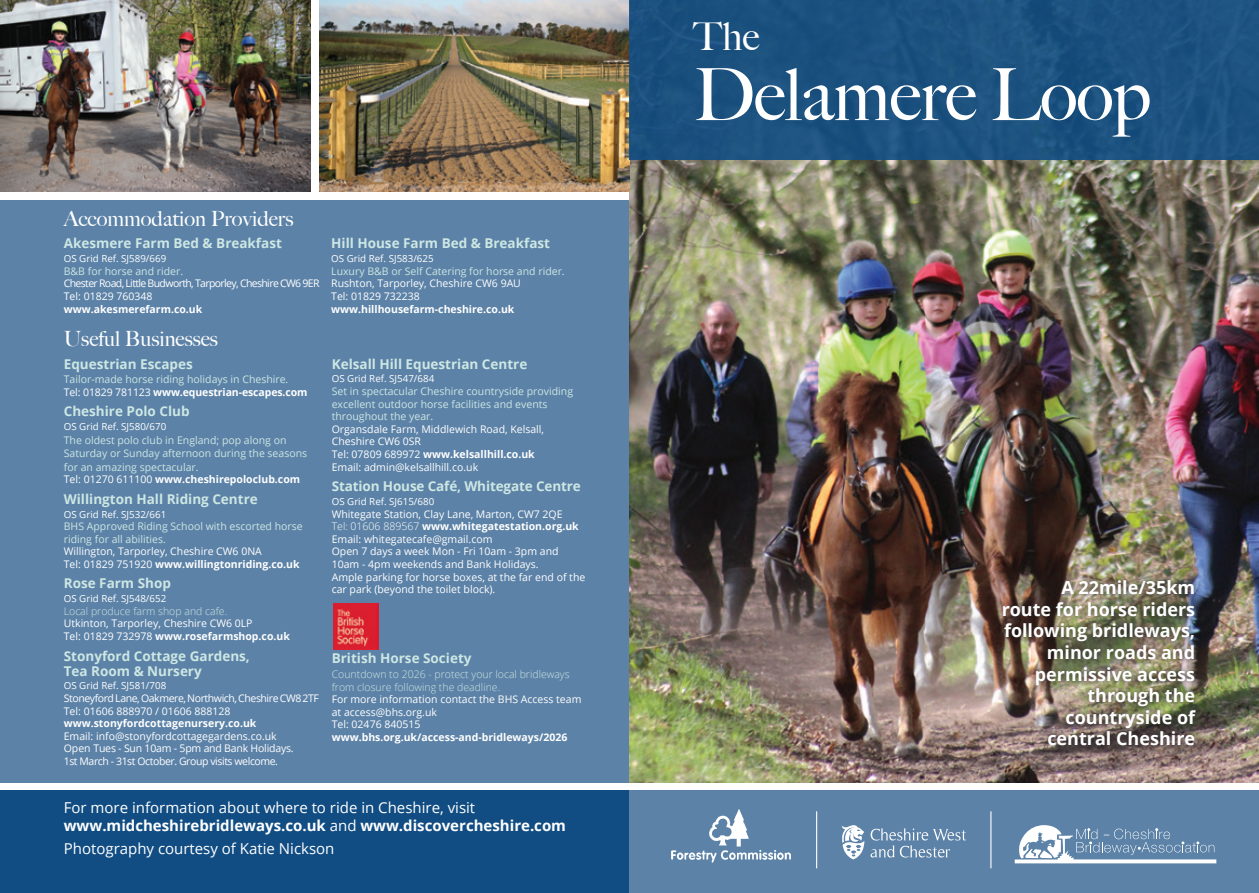
<style>
.page{position:relative;width:1259px;height:893px;background:#fff}
.page>*{position:absolute;margin:0;border:0;box-sizing:border-box;transform-origin:0 0}
.t1{font:500 72px "Big Caslon";letter-spacing:-.01em;color:#fff}
.t2{font:500 39px "Big Caslon";color:#fff}
.t3{font:500 21px "Big Caslon";color:#fff}
.t4{font:700 18px/21.6px "Open Sans";color:#fff;text-align:right}
.t5{font:700 15px/18px "Open Sans";color:#fff}
.t6{font:15px "Open Sans";color:#fff}
.t7{font:700 13.5px/15px "Open Sans";color:#cde7e3}
.t8{font:10.5px/12.6px "Open Sans";color:#fff}
.t9{font:10.5px/12.6px "Open Sans";color:#cde7e3}
.t10{font:700 10.5px "Open Sans";color:#fff}
.t11{font:10.5px/12.6px "Open Sans";letter-spacing:-.02em;color:#fff}
.t12{font:300 10.5px/12.6px "Open Sans";color:#cde7e3}
.t13{font:10.5px/12.6px "Open Sans";letter-spacing:-.04em;color:#fff}
.t14{font:10.5px/12.6px "Open Sans";letter-spacing:-.06em;color:#fff}
.t15{font:9.75px "Open Sans";color:#fff}
.s1{color:#fff}
.s2{font-weight:700;color:#fff}
.s3{font-weight:700}
.s4{font-weight:300}
.s5{font-weight:400}
</style>
<div class="page">
<div style="left:0;top:200px;width:629px;height:582px;background:#5c82a7"></div>
<img style="left:629px;top:159px;width:630px;height:623px">
<img style="left:0;top:0;width:310px;height:191px">
<img style="left:319px;top:0;width:310px;height:191px">
<div style="left:0;top:791px;width:629px;height:102px;background:#114d83"></div>
<div style="left:629px;top:0;width:630px;height:159px;background:#1b517f"></div>
<div style="left:629px;top:791px;width:630px;height:102px;background:#5c82a7"></div>
<svg style="left:1014px;top:825px;width:202px;height:38px"></svg>
<div style="left:994px;top:572px;width:210px;height:183px;background:#231f20;opacity:.5"></div>
<img style="left:333px;top:604px;width:46px;height:45px">
<img style="left:671px;top:809px;width:120px;height:54px">
<svg style="left:870px;top:828px;width:96px;height:30px"></svg>
<svg style="left:841px;top:825px;width:23px;height:34px"></svg>
<hr style="left:816px;top:811px;width:1px;height:57px;background:#fff">
<hr style="left:990px;top:811px;width:1px;height:57px;background:#fff">
<h3 class="t3" style="left:64px;top:201px;width:231px">Accommodation Providers</h3>
<p class="t7" style="left:64px;top:236px;width:220px">Akesmere Farm Bed &amp; Breakfast</p>
<p class="t15" style="left:64px;top:252px;width:104px">OS Grid Ref. SJ589/669</p>
<p class="t9" style="left:64px;top:264px;width:121px">B&amp;B for horse and rider.</p>
<p class="t14" style="left:64px;top:277px;width:257px">Chester Road, Little Budworth, Tarporley, Cheshire CW6 9ER<br>Tel: 01829 760348</p>
<p class="t10" style="left:64px;top:301px;width:140px">www.akesmerefarm.co.uk</p>
<h3 class="t3" style="left:64px;top:321px;width:156px">Useful Businesses</h3>
<p class="t7" style="left:64px;top:356px;width:130px">Equestrian Escapes</p>
<p class="t9" style="left:64px;top:373px;width:245px">Tailor-made horse riding holidays in Cheshire.<br><span class="s1">Tel: 01829 781123</span> <span class="s2">www.equestrian-escapes.com</span></p>
<p class="t7" style="left:64px;top:404px;width:127px">Cheshire Polo Club</p>
<p class="t15" style="left:64px;top:420px;width:104px">OS Grid Ref. SJ580/670</p>
<p class="t9" style="left:64px;top:433px;width:245px;line-height:13.2px">The oldest polo club in England; pop along on Saturday or Sunday afternoon during the seasons for an amazing spectacular.<br><span class="s1">Tel: 01270 611100</span> <span class="s2">www.cheshirepoloclub.com</span></p>
<p class="t7" style="left:64px;top:491px;width:195px">Willington Hall Riding Centre</p>
<p class="t15" style="left:64px;top:507px;width:104px">OS Grid Ref. SJ532/661</p>
<p class="t9" style="left:64px;top:520px;width:240px">BHS Approved Riding School with escorted horse riding for all abilities.</p>
<p class="t8" style="left:64px;top:545px;width:237px">Willington, Tarporley, Cheshire CW6 0NA<br>Tel: 01829 751920 <span class="s3">www.willingtonriding.co.uk</span></p>
<p class="t7" style="left:64px;top:576px;width:109px">Rose Farm Shop</p>
<p class="t15" style="left:64px;top:592px;width:104px">OS Grid Ref. SJ548/652</p>
<p class="t12" style="left:64px;top:604px;width:165px">Local produce farm shop and cafe.</p>
<p class="t8" style="left:64px;top:617px;width:228px">Utkinton, Tarporley, Cheshire CW6 0LP<br>Tel: 01829 732978 <span class="s3">www.rosefarmshop.co.uk</span></p>
<p class="t7" style="left:64px;top:648px;width:187px">Stonyford Cottage Gardens,<br>Tea Room &amp; Nursery</p>
<p class="t15" style="left:64px;top:679px;width:104px">OS Grid Ref. SJ581/708</p>
<p class="t13" style="left:64px;top:692px;width:257px">Stoneyford Lane, Oakmere, Northwich, Cheshire CW8 2TF<br>Tel: 01606 888970 / 01606 888128</p>
<p class="t10" style="left:64px;top:716px;width:194px">www.stonyfordcottagenursery.co.uk</p>
<p class="t11" style="left:64px;top:729px;width:231px">Email: info@stonyfordcottagegardens.co.uk<br>Open Tues - Sun 10am - 5pm and Bank Holidays.<br>1st March - 31st October. Group visits welcome.</p>
<p class="t7" style="left:331px;top:236px;width:220px">Hill House Farm Bed &amp; Breakfast</p>
<p class="t15" style="left:331px;top:252px;width:104px">OS Grid Ref. SJ583/625</p>
<p class="t9" style="left:331px;top:264px;width:235px">Luxury B&amp;B or Self Catering for horse and rider.</p>
<p class="t8" style="left:331px;top:277px;width:191px">Rushton, Tarporley, Cheshire CW6 9AU<br>Tel: 01829 732238</p>
<p class="t10" style="left:331px;top:301px;width:185px">www.hillhousefarm-cheshire.co.uk</p>
<p class="t7" style="left:332px;top:356px;width:197px">Kelsall Hill Equestrian Centre</p>
<p class="t15" style="left:332px;top:372px;width:104px">OS Grid Ref. SJ547/684</p>
<p class="t9" style="left:332px;top:385px;width:243px">Set in spectacular Cheshire countryside providing excellent outdoor horse facilities and events throughout the year.</p>
<p class="t8" style="left:332px;top:422px;width:214px">Organsdale Farm, Middlewich Road, Kelsall, Cheshire CW6 0SR<br>Tel: 07809 689972 <span class="s3">www.kelsallhill.co.uk </span>Email: admin@kelsallhill.co.uk</p>
<p class="t7" style="left:332px;top:478px;width:250px">Station House Café, Whitegate Centre</p>
<p class="t15" style="left:332px;top:495px;width:104px">OS Grid Ref. SJ615/680</p>
<p class="t8" style="left:332px;top:507px;width:255px">Whitegate Station, Clay Lane, Marton, CW7 2QE<br><span class="s4">Tel: 01606 889567</span> <span class="s3">www.whitegatestation.org.uk </span>Email: whitegatecafe@gmail.com<br>Open 7 days a week Mon - Fri 10am - 3pm and 10am - 4pm weekends and Bank Holidays.<br>Ample parking for horse boxes, at the far end of the car park (beyond the toilet block).</p>
<p class="t7" style="left:332px;top:651px;width:141px">British Horse Society</p>
<p class="t12" style="left:332px;top:668px;width:239px">Countdown to 2026 - protect your local bridleways from closure following the deadline.</p>
<p class="t8" style="left:332px;top:693px;width:251px">For more information contact the BHS Access team at access@bhs.org.uk<br>Tel: 02476 840515</p>
<p class="t10" style="left:332px;top:730px;width:237px">www.bhs.org.uk/access-and-bridleways/2026</p>
<h3 class="t5" style="left:64px;top:799px;width:504px"><span class="s5">For more information about where to ride in Cheshire, visit </span>www.midcheshirebridleways.co.uk <span class="s5">and</span> www.discovercheshire.com</h3>
<h3 class="t6" style="left:64px;top:838px;width:272px">Photography courtesy of Katie Nickson</h3>
<h2 class="t2" style="left:693px;top:4px;width:68px">The</h2>
<h1 class="t1" style="left:693px;top:36px;width:459px">Delamere Loop</h1>
<h3 class="t4" style="left:1001px;top:576px;width:195px">A 22mile/35km<br>route for horse riders following bridleways, minor roads and permissive access through the countryside of central Cheshire</h3>
</div>
